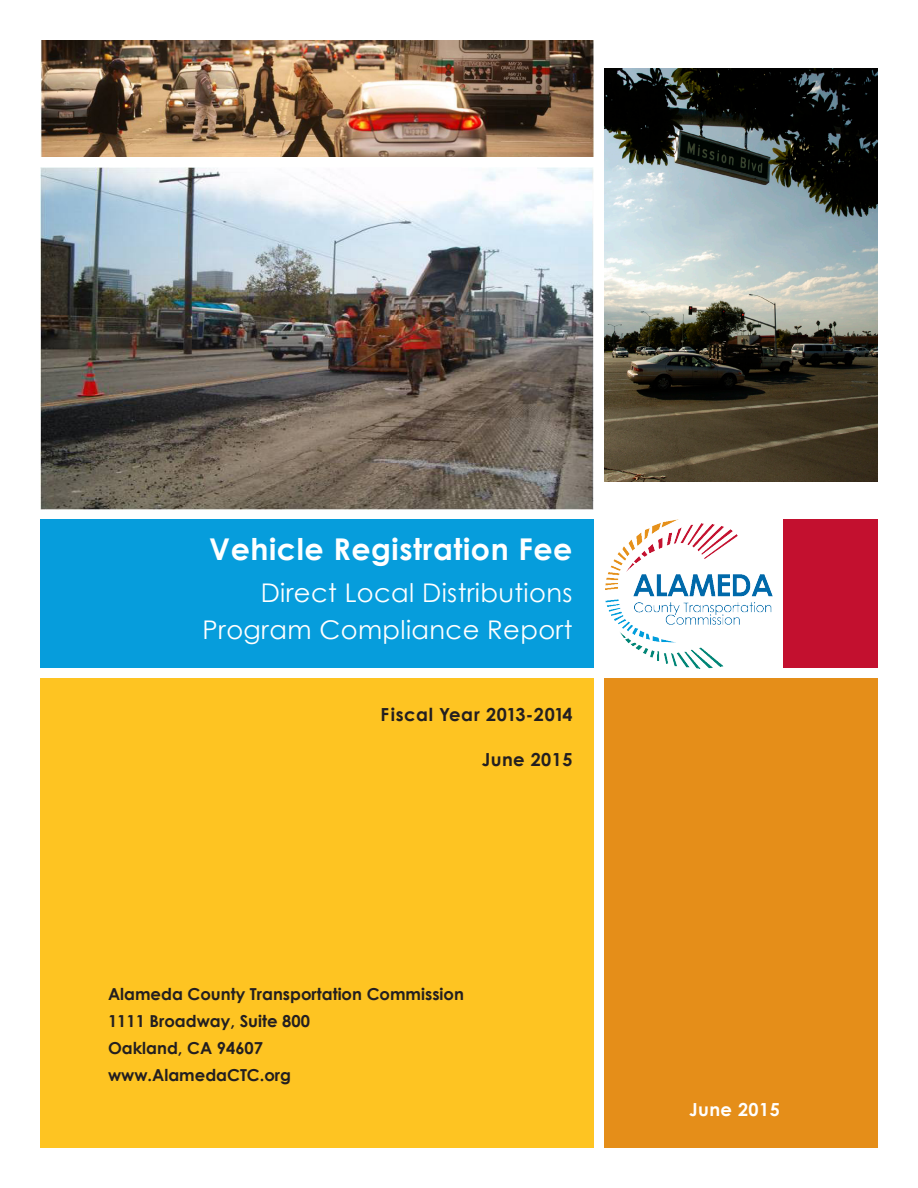
<style>
.page{position:relative;width:918px;height:1188px;background:#fff}
.page>*{position:absolute;margin:0;border:0;box-sizing:border-box;transform-origin:0 0}
.t1{font:700 30px "Century Gothic";letter-spacing:.02em;color:#fff}
.t2{font:25.8px "Century Gothic";letter-spacing:.015em;color:#fff}
.t3{font:700 18px "Century Gothic";letter-spacing:.025em;color:#231f20}
.t4{font:700 18px "Century Gothic";color:#fff}
.Text_1st_Para{font:700 16.5px "Century Gothic";color:#231f20}
.s1{font-style:inherit}
</style>
<div class="page">
<img style="left:606px;top:520px;width:167px;height:148px">
<div style="left:40px;top:520px;width:554px;height:148px;background:#069ddc"></div>
<div style="left:783px;top:520px;width:95px;height:148px;background:#c3102f"></div>
<div style="left:40px;top:678px;width:554px;height:470px;background:#fec422"></div>
<div style="left:604px;top:678px;width:274px;height:470px;background:#e58e19"></div>
<img style="left:40px;top:40px;width:554px;height:117px">
<img style="left:41px;top:168px;width:553px;height:342px">
<img style="left:604px;top:69px;width:274px;height:412px">
<p class="t1" style="left:209px;top:526px;width:365px">Vehicle Registration Fee</p>
<p class="t2" style="left:261px;top:575px;width:313px">Direct Local Distributions</p>
<p class="t2" style="left:203px;top:612px;width:371px">Program Compliance Report</p>
<p class="t3" style="left:381px;top:701px;width:193px">Fiscal Year 2013-2014</p>
<p class="t3" style="left:482px;top:746px;width:92px">June 2015</p>
<p class="Text_1st_Para" style="left:108px;top:982px;width:358px">Alameda County Transportation Commission</p>
<p class="Text_1st_Para" style="left:108px;top:1009px;width:203px">1111 Broadway, Suite 800</p>
<p class="Text_1st_Para" style="left:108px;top:1036px;width:157px">Oakland, CA 94607</p>
<p class="Text_1st_Para" style="left:108px;top:1063px;width:185px">www.AlamedaCTC.org</p>
<p class="t4" style="left:689px;top:1096px;width:92px">June <span class="s1">2015</span></p>
</div>
